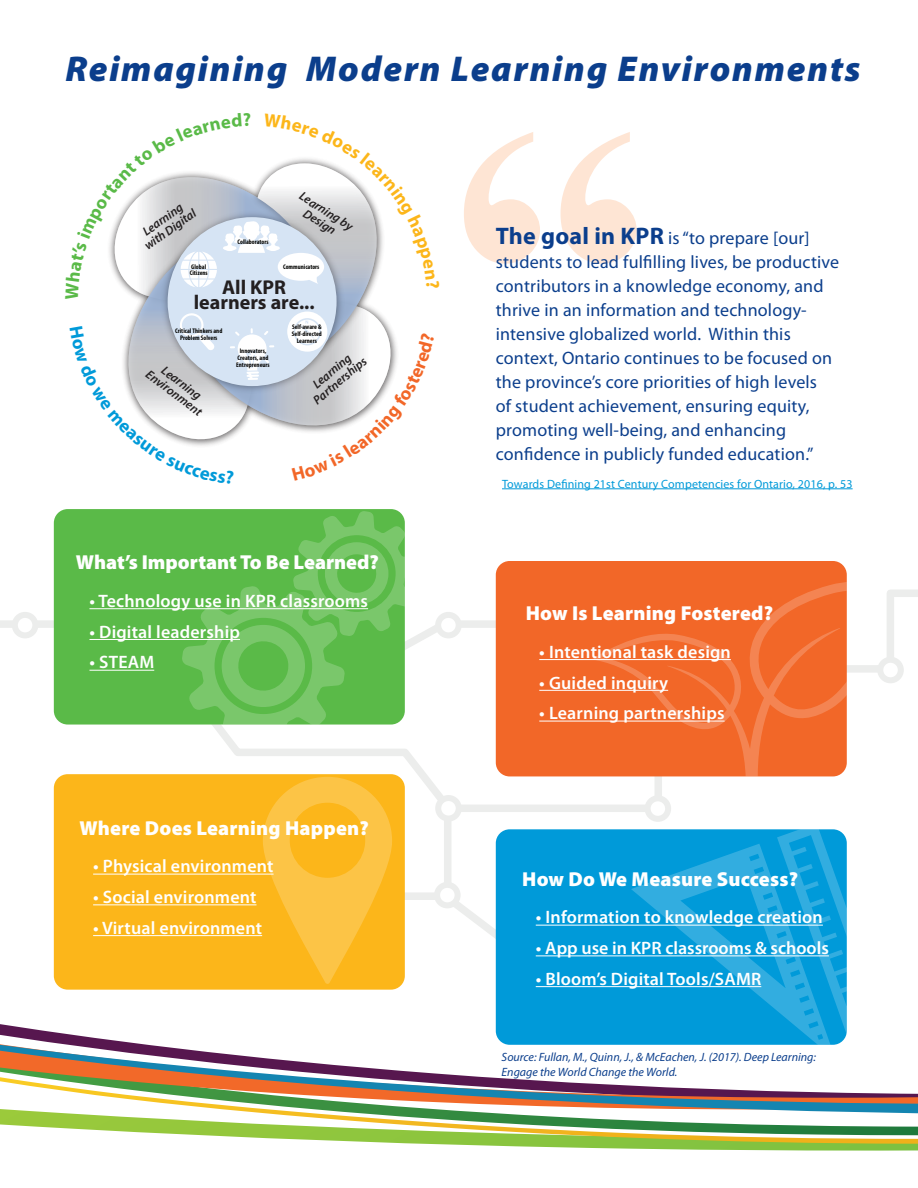
<style>
.page{position:relative;width:918px;height:1188px;background:#fff}
.page>*{position:absolute;margin:0;border:0;box-sizing:border-box;transform-origin:0 0}
.t1{font:italic 900 36px "Myriad Pro";letter-spacing:.05em;color:#0b3e8c}
.body{font:900 20.25px "Myriad Pro";letter-spacing:.005em;color:#fff}
.t2{font:700 20.1px/15.6px "Myriad Pro";color:#231f20;text-align:center}
.body-2{font:18px/24px "Myriad Pro";letter-spacing:.01em;color:#0b3e8c}
.body-3{font:600 18px "Myriad Pro";letter-spacing:.01em;color:#fff}
.t3{font:italic 600 12.45px/12.5px "Myriad Pro";color:#231f20;text-align:center}
.Body_Copy{font:italic 12px/14.4px "Myriad Pro";color:#0b3e8c}
.body-4{font:12px "Myriad Pro";letter-spacing:.01em;color:#009ad9}
.t4{font:700 condensed 6.75px/6.8px "Myriad Pro";color:#040503;text-align:center}
.t5{font:700 condensed 6.75px/6.8px "Myriad Pro";color:#050504;text-align:center}
.s1{font-weight:700;font-size:24px}
</style>
<div class="page">
<svg style="left:433px;top:1144px;width:485px;height:7px"></svg>
<svg style="left:0;top:1116px;width:918px;height:28px"></svg>
<svg style="left:0;top:1012px;width:496px;height:23px"></svg>
<svg style="left:0;top:1035px;width:918px;height:81px"></svg>
<div style="left:655px;top:695px;width:7px;height:111px;background:#ecedec"></div>
<svg style="left:847px;top:590px;width:71px;height:83px"></svg>
<div style="left:880px;top:660px;width:21px;height:20px;background:#fff;border-radius:50%"></div>
<div style="left:877px;top:657px;width:27px;height:26px;border:6px solid #ecedec;border-radius:50%"></div>
<div style="left:0;top:620px;width:82px;height:8px;background:#ecedec"></div>
<div style="left:15px;top:615px;width:20px;height:20px;background:#fff;border-radius:50%"></div>
<div style="left:12px;top:612px;width:26px;height:26px;border:6px solid #ecedec;border-radius:50%"></div>
<svg style="left:212px;top:725px;width:231px;height:75px"></svg>
<div style="left:382px;top:892px;width:61px;height:8px;background:#ecedec"></div>
<svg style="left:439px;top:886px;width:57px;height:76px"></svg>
<div style="left:451px;top:805px;width:203px;height:7px;background:#ecedec"></div>
<div style="left:444px;top:809px;width:7px;height:83px;background:#ecedec"></div>
<div style="left:438px;top:798px;width:21px;height:21px;background:#fff;border-radius:50%"></div>
<div style="left:435px;top:795px;width:27px;height:27px;border:6px solid #ecedec;border-radius:50%"></div>
<div style="left:437px;top:885px;width:21px;height:20px;background:#fff;border-radius:50%"></div>
<div style="left:434px;top:882px;width:27px;height:26px;border:6px solid #ecedec;border-radius:50%"></div>
<div style="left:648px;top:798px;width:20px;height:21px;background:#fff;border-radius:50%"></div>
<div style="left:645px;top:795px;width:26px;height:27px;border:6px solid #ecedec;border-radius:50%"></div>
<svg style="left:464px;top:132px;width:173px;height:132px"></svg>
<hr style="left:502px;top:489px;width:351px;height:1px;background:#009ad9">
<div style="left:54px;top:774px;width:351px;height:216px;background:#fcb61a;border-radius:14px"></div>
<svg style="left:263px;top:777px;width:129px;height:207px"></svg>
<hr style="left:93px;top:874px;width:181px;height:1px;background:#fff">
<hr style="left:93px;top:904px;width:164px;height:1px;background:#fff">
<hr style="left:93px;top:935px;width:169px;height:1px;background:#fff">
<div style="left:496px;top:829px;width:351px;height:216px;background:#009ad9;border-radius:14px"></div>
<svg style="left:631px;top:829px;width:216px;height:216px"></svg>
<hr style="left:536px;top:925px;width:287px;height:1px;background:#fff">
<hr style="left:536px;top:955px;width:293px;height:1px;background:#fff">
<hr style="left:536px;top:986px;width:225px;height:1px;background:#fff">
<div style="left:496px;top:561px;width:351px;height:215px;background:#f26728;border-radius:14px"></div>
<svg style="left:592px;top:580px;width:255px;height:196px"></svg>
<hr style="left:539px;top:659px;width:192px;height:1px;background:#fff">
<hr style="left:539px;top:690px;width:129px;height:1px;background:#fff">
<hr style="left:539px;top:721px;width:186px;height:1px;background:#fff">
<div style="left:54px;top:509px;width:351px;height:216px;background:#5aba48;border-radius:14px"></div>
<svg style="left:182px;top:511px;width:326px;height:214px"></svg>
<hr style="left:89px;top:608px;width:279px;height:1px;background:#fff">
<hr style="left:89px;top:639px;width:151px;height:1px;background:#fff">
<hr style="left:89px;top:670px;width:65px;height:1px;background:#fff">
<svg style="left:109px;top:158px;width:288px;height:288px"></svg>
<h1 class="t1" style="left:65px;top:45px;width:797px">Reimagining Modern Learning Environments</h1>
<p class="t3" style="left:134px;top:232px;width:62px;rotate:-36deg">Learning with Digital</p>
<p class="t4" style="left:190px;top:263px;width:20px;text-align:left">Global<br>Citizens</p>
<p class="t4" style="left:237px;top:238px;width:33px">Collaborators</p>
<p class="t3" style="left:304px;top:189px;width:63px;rotate:32deg">Learning by<br>Design</p>
<p class="t4" style="left:283px;top:263px;width:38px">Communicators</p>
<p class="t2" style="left:194px;top:279px;width:122px">All KPR learners are...</p>
<p class="t4" style="left:175px;top:327px;width:49px">Critical Thinkers and<br>Problem Solvers</p>
<p class="t3" style="left:159px;top:357px;width:69px;rotate:37deg">Learning<br>Environment</p>
<p class="t5" style="left:236px;top:347px;width:35px">Innovators,<br>Creators, and<br>Entrepreneurs</p>
<p class="t5" style="left:292px;top:324px;width:31px">Self-aware &amp;<br>Self-directed<br>Learners</p>
<p class="t3" style="left:303px;top:387px;width:67px;rotate:-40deg">Learning<br>Partnerships</p>
<p class="body" style="left:76px;top:549px;width:304px">What’s Important To Be Learned?</p>
<p class="body-3" style="left:89px;top:589px;width:280px">• Technology use in KPR classrooms</p>
<p class="body-3" style="left:89px;top:620px;width:152px">• Digital leadership</p>
<p class="body-3" style="left:89px;top:651px;width:66px">• STEAM</p>
<p class="body" style="left:80px;top:814px;width:291px">Where Does Learning Happen?</p>
<p class="body-3" style="left:93px;top:855px;width:182px">• Physical environment</p>
<p class="body-3" style="left:93px;top:886px;width:165px">• Social environment</p>
<p class="body-3" style="left:93px;top:916px;width:171px">• Virtual environment</p>
<p class="body-2" style="left:496px;top:225px;width:345px"><span class="s1">The goal in KPR</span> is “to prepare [our] students to lead fulfilling lives, be productive contributors in a knowledge economy, and thrive in an information and technology&shy;intensive globalized world. Within this context, Ontario continues to be focused on the province’s core priorities of high levels<br>of student achievement, ensuring equity, promoting well-being, and enhancing confidence in publicly funded education.”</p>
<p class="body-4" style="left:502px;top:476px;width:352px">Towards Defining 21st Century Competencies for Ontario, 2016, p. 53</p>
<p class="body" style="left:526px;top:600px;width:249px">How Is Learning Fostered?</p>
<p class="body-3" style="left:539px;top:640px;width:193px">• Intentional task design</p>
<p class="body-3" style="left:539px;top:671px;width:130px">• Guided inquiry</p>
<p class="body-3" style="left:539px;top:702px;width:187px">• Learning partnerships</p>
<p class="body" style="left:522px;top:865px;width:277px">How Do We Measure Success?</p>
<p class="body-3" style="left:536px;top:906px;width:289px">• Information to knowledge creation</p>
<p class="body-3" style="left:536px;top:937px;width:295px">• App use in KPR classrooms &amp; schools</p>
<p class="body-3" style="left:536px;top:967px;width:227px">• Bloom’s Digital Tools/SAMR</p>
<p class="Body_Copy" style="left:502px;top:1050px;width:316px">Source: Fullan, M., Quinn, J., &amp; McEachen, J. (2017). Deep Learning:<br>Engage the World Change the World.</p>
</div>
